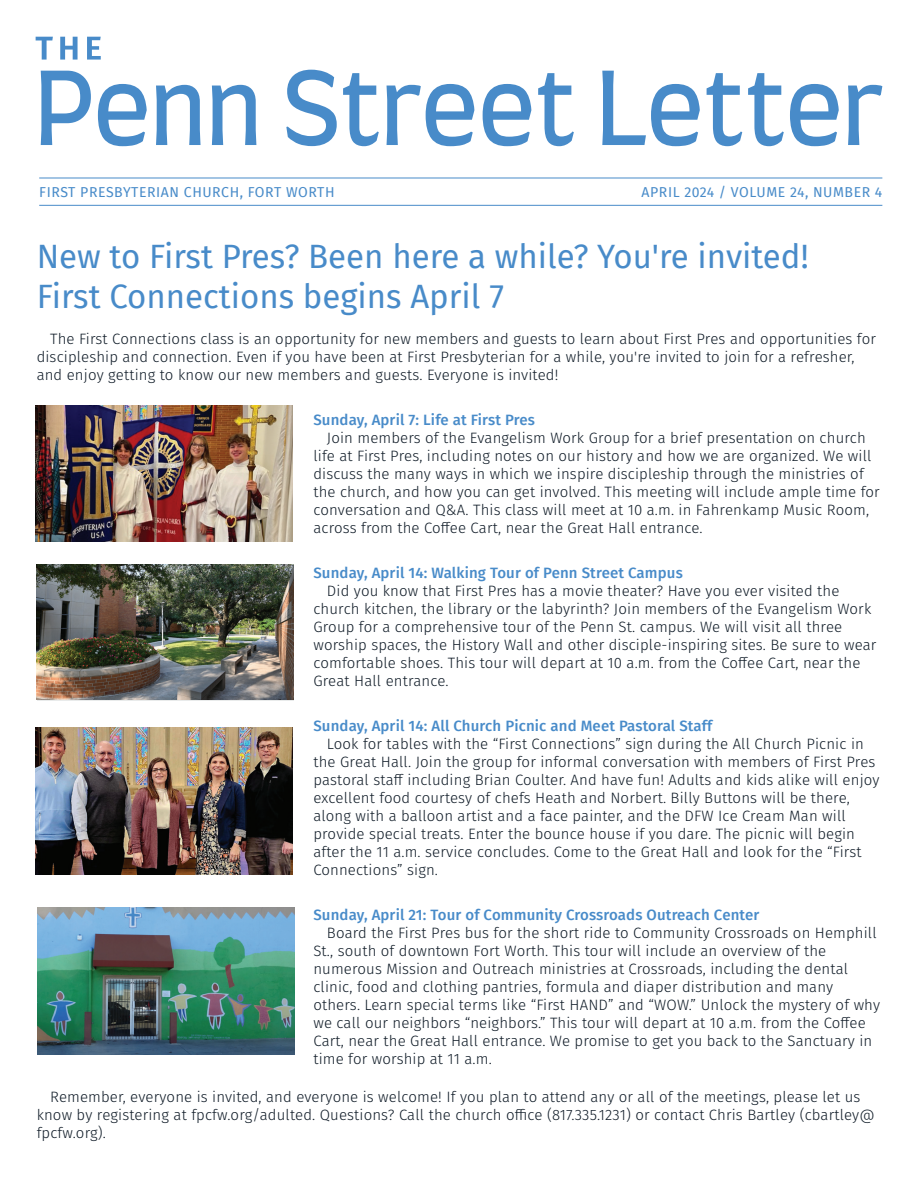
<style>
.page{position:relative;width:918px;height:1188px;background:#fff}
.page>*{position:absolute;margin:0;border:0;box-sizing:border-box;transform-origin:0 0}
.t1{font:33px/39.6px "Fira Sans";color:#488bc9}
.t2{font:300 15px/18px "Fira Sans";letter-spacing:.01em;color:#0f1b27}
.t3{font:500 15px "Fira Sans";letter-spacing:.01em;color:#488bc9}
.t4{font:14.1px "Fira Sans";letter-spacing:.04em;color:#488bc9}
</style>
<div class="page">
<svg style="left:36px;top:37px;width:17px;height:23px"></svg>
<svg style="left:60px;top:37px;width:18px;height:23px"></svg>
<svg style="left:87px;top:37px;width:14px;height:23px"></svg>
<svg style="left:41px;top:71px;width:50px;height:74px"></svg>
<svg style="left:98px;top:84px;width:49px;height:62px"></svg>
<svg style="left:156px;top:85px;width:45px;height:60px"></svg>
<svg style="left:212px;top:85px;width:44px;height:60px"></svg>
<svg style="left:286px;top:70px;width:51px;height:76px"></svg>
<svg style="left:343px;top:73px;width:36px;height:73px"></svg>
<svg style="left:387px;top:84px;width:87px;height:62px"></svg>
<svg style="left:483px;top:84px;width:48px;height:62px"></svg>
<svg style="left:538px;top:73px;width:36px;height:73px"></svg>
<svg style="left:602px;top:71px;width:98px;height:75px"></svg>
<svg style="left:707px;top:73px;width:35px;height:73px"></svg>
<svg style="left:748px;top:73px;width:36px;height:73px"></svg>
<svg style="left:790px;top:84px;width:49px;height:62px"></svg>
<svg style="left:848px;top:85px;width:34px;height:60px"></svg>
<hr style="left:39px;top:178px;width:843px;height:1px;background:#488bc9">
<hr style="left:39px;top:205px;width:843px;height:1px;background:#488bc9">
<img style="left:36px;top:405px;width:256px;height:136px">
<img style="left:37px;top:564px;width:256px;height:135px">
<img style="left:36px;top:728px;width:256px;height:147px">
<img style="left:38px;top:907px;width:256px;height:147px">
<p class="t4" style="left:39px;top:182px;width:297px">FIRST PRESBYTERIAN CHURCH, FORT WORTH</p>
<p class="t4" style="left:642px;top:182px;width:242px">APRIL 2024 / VOLUME 24, NUMBER 4</p>
<h1 class="t1" style="left:37px;top:236px;width:773px">New to First Pres? Been here a while? You're invited!<br>First Connections begins April 7</h1>
<p class="t2" style="left:37px;top:329px;width:841px;text-indent:14px">The First Connections class is an opportunity for new members and guests to learn about First Pres and opportunities for discipleship and connection. Even if you have been at First Presbyterian for a while, you're invited to join for a refresher, and enjoy getting to know our new members and guests. Everyone is invited!</p>
<p class="t3" style="left:313px;top:407px;width:223px">Sunday, April 7: Life at First Pres</p>
<p class="t2" style="left:313px;top:428px;width:568px;text-indent:13px">Join members of the Evangelism Work Group for a brief presentation on church life at First Pres, including notes on our history and how we are organized. We will discuss the many ways in which we inspire discipleship through the ministries of the church, and how you can get involved. This meeting will include ample time for conversation and Q&amp;A. This class will meet at 10 a.m. in Fahrenkamp Music Room, across from the Coffee Cart, near the Great Hall entrance.</p>
<p class="t3" style="left:313px;top:560px;width:371px">Sunday, April 14: Walking Tour of Penn Street Campus</p>
<p class="t2" style="left:313px;top:581px;width:565px;text-indent:13px">Did you know that First Pres has a movie theater? Have you ever visited the church kitchen, the library or the labyrinth? Join members of the Evangelism Work Group for a comprehensive tour of the Penn St. campus. We will visit all three worship spaces, the History Wall and other disciple-inspiring sites. Be sure to wear comfortable shoes. This tour will depart at 10 a.m. from the Coffee Cart, near the Great Hall entrance.</p>
<p class="t3" style="left:313px;top:713px;width:401px">Sunday, April 14: All Church Picnic and Meet Pastoral Staff</p>
<p class="t2" style="left:313px;top:734px;width:568px;text-indent:13px">Look for tables with the “First Connections” sign during the All Church Picnic in the Great Hall. Join the group for informal conversation with members of First Pres pastoral staff including Brian Coulter. And have fun! Adults and kids alike will enjoy excellent food courtesy of chefs Heath and Norbert. Billy Buttons will be there, along with a balloon artist and a face painter, and the DFW Ice Cream Man will provide special treats. Enter the bounce house if you dare. The picnic will begin after the 11 a.m. service concludes. Come to the Great Hall and look for the “First Connections” sign.</p>
<p class="t3" style="left:313px;top:902px;width:447px">Sunday, April 21: Tour of Community Crossroads Outreach Center</p>
<p class="t2" style="left:313px;top:923px;width:568px;text-indent:13px">Board the First Pres bus for the short ride to Community Crossroads on Hemphill St., south of downtown Fort Worth. This tour will include an overview of the numerous Mission and Outreach ministries at Crossroads, including the dental clinic, food and clothing pantries, formula and diaper distribution and many others. Learn special terms like “First HAND” and “WOW.” Unlock the mystery of why we call our neighbors “neighbors.” This tour will depart at 10 a.m. from the Coffee Cart, near the Great Hall entrance. We promise to get you back to the Sanctuary in time for worship at 11 a.m.</p>
<p class="t2" style="left:37px;top:1087px;width:840px;text-indent:14px">Remember, everyone is invited, and everyone is welcome! If you plan to attend any or all of the meetings, please let us know by registering at fpcfw.org/adulted. Questions? Call the church office (817.335.1231) or contact Chris Bartley (cbartley@ fpcfw.org).</p>
</div>
